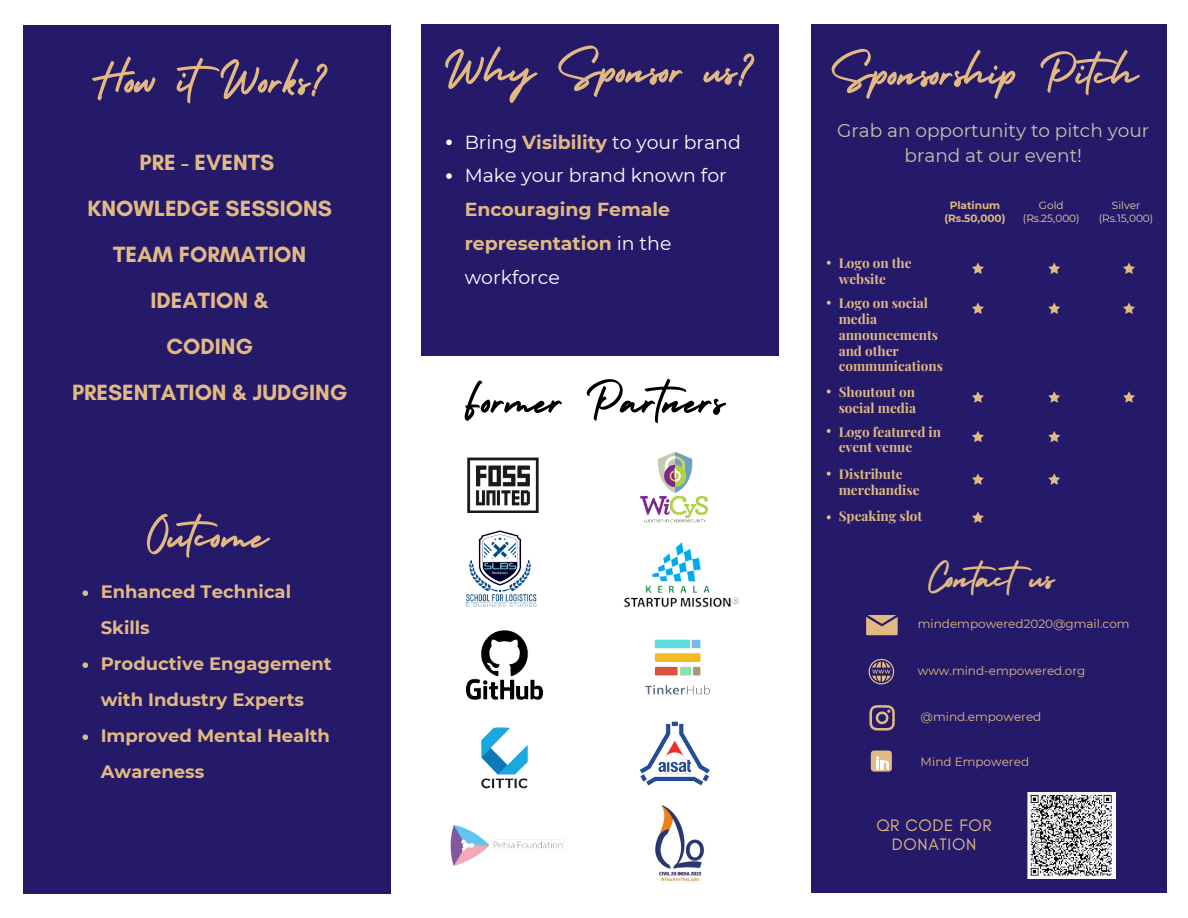
<style>
.page{position:relative;width:1188px;height:918px;background:#fff}
.page>*{position:absolute;margin:0;border:0;box-sizing:border-box;transform-origin:0 0}
.t1{font:55.5px "Holiday";color:#e2b982}
.t2{font:54px "Holiday";color:#e2b982}
.t3{font:54px "Holiday";color:#000}
.t4{font:43.05px "Holiday";color:#e2b982}
.t5{font:700 22.5px/46.2px "Glacial Indifference";color:#e2b982;text-align:center}
.t6{font:18.9px/33.8px "Montserrat";color:#fff}
.t7{font:18.45px/24.8px "Montserrat";color:#cdc0ae;text-align:center}
.t8{font:700 18px/36px "Montserrat";color:#e2b982}
.t9{font:16.95px/19.2px "Glacial Indifference";letter-spacing:.04em;color:#e2b982;text-align:center}
.t10{font:700 13.5px/15.8px "Playfair Display";color:#e2b982}
.t11{font:12px "Montserrat";color:#e2b982}
.t12{font:700 10.5px/13.2px "Montserrat";color:#e2b982;text-align:center}
.t13{font:10.5px/13.2px "Montserrat";color:#e5d0b4;text-align:center}
.t14{font:10.5px/13.2px "Montserrat";color:#f6d09e;text-align:center}
.s1{font-weight:700;color:#e2b982}
</style>
<div class="page">
<div style="left:23px;top:25px;width:368px;height:868px;background:#241a69"></div>
<div style="left:421px;top:25px;width:358px;height:415px;background:#241a69"></div>
<div style="left:812px;top:25px;width:355px;height:868px;background:#241a69"></div>
<svg style="left:866px;top:615px;width:32px;height:20px"></svg>
<svg style="left:869px;top:705px;width:26px;height:26px"></svg>
<div style="left:871px;top:751px;width:21px;height:21px;background:#e2b982;border-radius:3px"></div>
<svg style="left:876px;top:756px;width:13px;height:14px"></svg>
<svg style="left:869px;top:659px;width:25px;height:25px"></svg>
<svg style="left:827px;top:261px;width:4px;height:4px"></svg>
<svg style="left:972px;top:263px;width:12px;height:11px"></svg>
<svg style="left:1048px;top:263px;width:12px;height:11px"></svg>
<svg style="left:1123px;top:263px;width:12px;height:11px"></svg>
<svg style="left:827px;top:301px;width:4px;height:4px"></svg>
<svg style="left:972px;top:303px;width:12px;height:11px"></svg>
<svg style="left:1048px;top:303px;width:12px;height:11px"></svg>
<svg style="left:1123px;top:303px;width:12px;height:11px"></svg>
<svg style="left:827px;top:389px;width:4px;height:4px"></svg>
<svg style="left:972px;top:391px;width:12px;height:12px"></svg>
<svg style="left:1048px;top:391px;width:12px;height:12px"></svg>
<svg style="left:1123px;top:391px;width:12px;height:12px"></svg>
<svg style="left:827px;top:429px;width:4px;height:4px"></svg>
<svg style="left:972px;top:431px;width:12px;height:11px"></svg>
<svg style="left:1048px;top:431px;width:12px;height:11px"></svg>
<svg style="left:827px;top:472px;width:4px;height:4px"></svg>
<svg style="left:972px;top:474px;width:12px;height:11px"></svg>
<svg style="left:1048px;top:474px;width:12px;height:11px"></svg>
<svg style="left:827px;top:515px;width:4px;height:4px"></svg>
<svg style="left:972px;top:512px;width:12px;height:11px"></svg>
<img style="left:1027px;top:792px;width:89px;height:86px">
<img style="left:1030px;top:794px;width:83px;height:82px">
<img style="left:640px;top:451px;width:68px;height:72px">
<img style="left:466px;top:530px;width:71px;height:77px">
<img style="left:624px;top:543px;width:116px;height:65px">
<img style="left:466px;top:630px;width:77px;height:70px">
<img style="left:645px;top:639px;width:65px;height:56px">
<img style="left:481px;top:727px;width:47px;height:62px">
<img style="left:639px;top:721px;width:71px;height:65px">
<img style="left:450px;top:825px;width:114px;height:41px">
<img style="left:467px;top:457px;width:71px;height:55px">
<div style="left:411px;top:357px;width:382px;height:87px;background:#fff"></div>
<img style="left:655px;top:805px;width:49px;height:77px">
<svg style="left:83px;top:590px;width:5px;height:6px"></svg>
<svg style="left:83px;top:662px;width:5px;height:6px"></svg>
<svg style="left:83px;top:734px;width:5px;height:6px"></svg>
<svg style="left:446px;top:140px;width:6px;height:5px"></svg>
<svg style="left:446px;top:173px;width:6px;height:6px"></svg>
<p class="t1" style="left:91px;top:37px;width:240px">How itWorks?</p>
<p class="t1" style="left:444px;top:27px;width:314px">Why Sponsor us?</p>
<h6 class="t6" style="left:465px;top:125px;width:278px">Bring <span class="s1">Visibility</span> to your brand</h6>
<h6 class="t6" style="left:465px;top:159px;width:264px">Make your brand known for<br><span class="s1">Encouraging Female representation</span> in the workforce</h6>
<p class="t5" style="left:72px;top:139px;width:277px">PRE - EVENTS<br>KNOWLEDGE SESSIONS<br>TEAM FORMATION<br>IDEATION &amp;<br>CODING<br>PRESENTATION &amp; JUDGING</p>
<p class="t3" style="left:463px;top:359px;width:263px">Former Partners</p>
<h4 class="t2" style="left:145px;top:493px;width:124px">Outcome</h4>
<p class="t8" style="left:101px;top:574px;width:192px">Enhanced Technical<br>Skills</p>
<p class="t8" style="left:101px;top:646px;width:233px">Productive Engagement with Industry Experts</p>
<h1 class="t8" style="left:101px;top:718px;width:231px">Improved Mental Health<br>Awareness</h1>
<p class="t2" style="left:830px;top:31px;width:310px">Sponsorship Pitch</p>
<p class="t7" style="left:837px;top:118px;width:314px">Grab an opportunity to pitch your brand at our event!</p>
<p class="t12" style="left:944px;top:198px;width:63px">Platinum (Rs.50,000)</p>
<p class="t14" style="left:1023px;top:198px;width:58px">Gold (Rs.25,000)</p>
<p class="t13" style="left:1099px;top:198px;width:56px">Silver (Rs.15,000)</p>
<p class="t10" style="left:839px;top:255px;width:74px">Logo on the website</p>
<h1 class="t10" style="left:839px;top:295px;width:106px">Logo on social media announcements and other communications</h1>
<h3 class="t10" style="left:839px;top:384px;width:79px">Shoutout on social media</h3>
<h1 class="t10" style="left:839px;top:423px;width:104px">Logo featured in event venue</h1>
<p class="t10" style="left:839px;top:466px;width:82px">Distribute merchandise</p>
<p class="t10" style="left:839px;top:508px;width:85px">Speaking slot</p>
<h6 class="t4" style="left:927px;top:545px;width:129px">Contactus</h6>
<h6 class="t11" style="left:918px;top:617px;width:213px">mindempowered2020@gmail.com</h6>
<h6 class="t11" style="left:918px;top:663px;width:169px">www.mind-empowered.org</h6>
<h2 class="t11" style="left:921px;top:709px;width:122px">@mind.empowered</h2>
<h6 class="t11" style="left:921px;top:754px;width:110px">Mind Empowered</h6>
<h5 class="t9" style="left:876px;top:815px;width:117px">QR CODE FOR<br>DONATION</h5>
</div>
